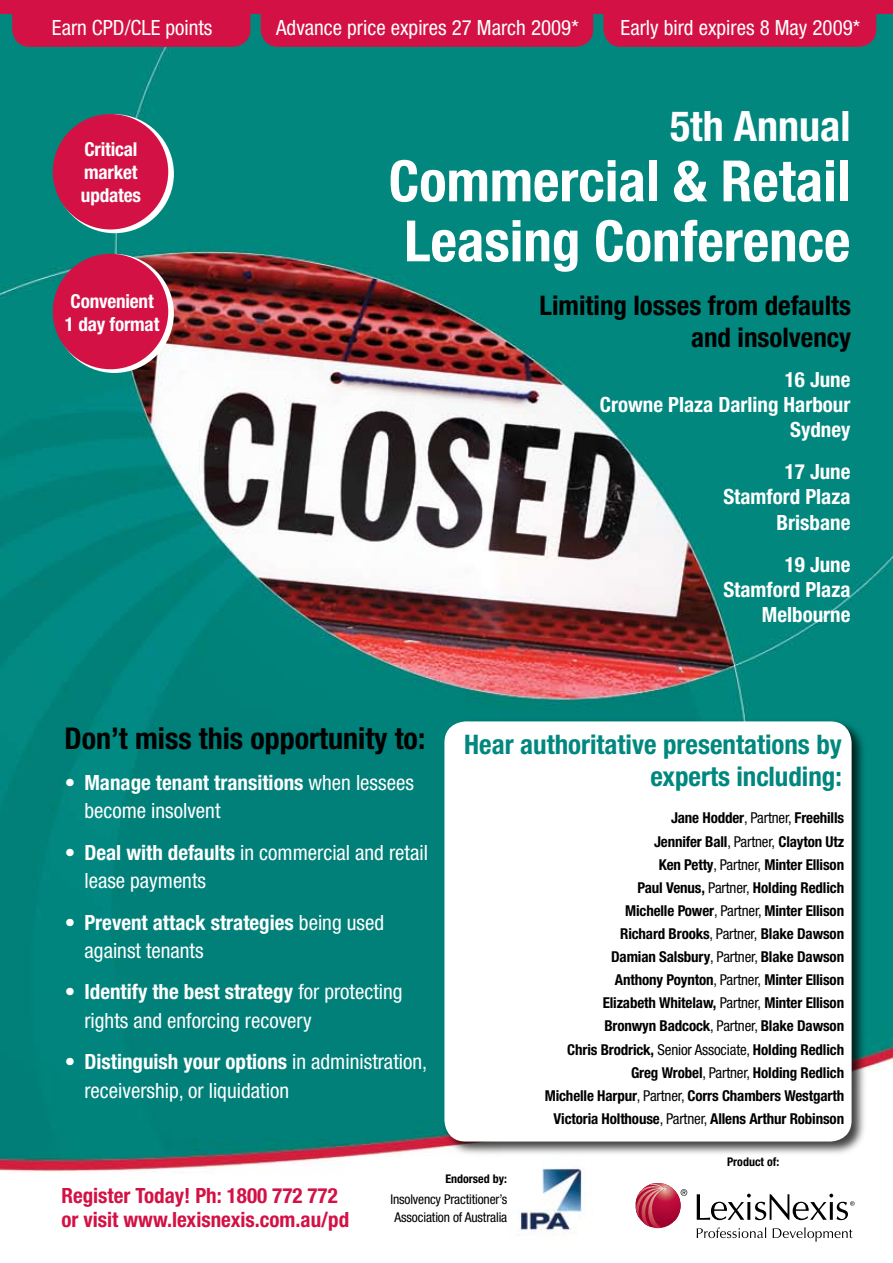
<style>
.page{position:relative;width:893px;height:1263px;background:#fff}
.page>*{position:absolute;margin:0;border:0;box-sizing:border-box;transform-origin:0 0}
.t1{font:700 condensed 57px/60px "Helvetica Neue LT Std";color:#fff}
.t2{font:700 condensed 42px "Helvetica Neue LT Std";color:#fff}
.t3{font:700 condensed 30px "Helvetica Neue LT Std";color:#000}
.t4{font:700 condensed 27px/32.4px "Helvetica Neue LT Std";color:#00877e;text-align:right}
.t5{font:700 condensed 27px/32.4px "Helvetica Neue LT Std";color:#000;text-align:right}
.t6{font:condensed 21px/28.5px "Helvetica Neue LT Std";color:#fff}
.t7{font:700 condensed 21px/25.2px "Helvetica Neue LT Std";color:#fff;text-align:right}
.t8{font:700 condensed 21px/24px "Helvetica Neue LT Std";color:#d31145}
.t9{font:700 condensed 19.2px/23.1px "Helvetica Neue LT Std";letter-spacing:-.01em;color:#fff}
.t10{font:700 condensed 15px/23.1px "Helvetica Neue LT Std";letter-spacing:-.01em;color:#000;text-align:right}
.t11{font:condensed 13.5px/18px "Helvetica Neue LT Std";letter-spacing:-.01em;color:#000;text-align:center}
.t12{font:700 condensed 12px "Helvetica Neue LT Std";color:#000}
.s1{font-weight:700}
.s2{font-weight:400}
</style>
<div class="page">
<svg style="left:0;top:1039px;width:1px;height:132px"></svg>
<div style="left:0;top:0;width:21px;height:149px;background:#00877e"></div>
<div style="left:0;top:142px;width:14px;height:23px;background:#01877e"></div>
<img style="left:1px;top:13px;width:892px;height:1229px">
<svg style="left:55px;top:254px;width:119px;height:119px"></svg>
<div style="left:53px;top:254px;width:115px;height:115px;background:#d31145;border-radius:50%"></div>
<svg style="left:681px;top:1189px;width:6px;height:7px"></svg>
<svg style="left:697px;top:1193px;width:158px;height:27px"></svg>
<svg style="left:635px;top:1183px;width:46px;height:45px"></svg>
<svg style="left:636px;top:1183px;width:36px;height:45px"></svg>
<svg style="left:697px;top:1227px;width:69px;height:11px"></svg>
<svg style="left:773px;top:1227px;width:80px;height:14px"></svg>
<div style="left:0;top:0;width:893px;height:13px;background:#d31145"></div>
<svg style="left:55px;top:114px;width:119px;height:119px"></svg>
<div style="left:53px;top:114px;width:115px;height:115px;background:#d31145;border-radius:50%"></div>
<div style="left:442px;top:718px;width:425px;height:440px;background:#000;opacity:.75"></div>
<div style="left:444px;top:721px;width:408px;height:420px;background:#fff;border-radius:21px"></div>
<div style="left:603px;top:13px;width:273px;height:34px;background:#d31145"></div>
<div style="left:261px;top:13px;width:332px;height:34px;background:#d31145"></div>
<div style="left:12px;top:13px;width:238px;height:34px;background:#d31145"></div>
<img style="left:508px;top:1158px;width:85px;height:82px">
<h3 class="t6" style="left:52px;top:13px;width:162px">Earn CPD/CLE points</h3>
<p class="t9" style="left:81px;top:137px;width:61px">Critical market updates</p>
<p class="t9" style="left:65px;top:289px;width:96px">Convenient<br>1 day format</p>
<h3 class="t6" style="left:276px;top:13px;width:304px">Advance price expires 27 March 2009*</h3>
<h3 class="t6" style="left:621px;top:13px;width:241px">Early bird expires 8 May 2009*</h3>
<h2 class="t2" style="left:670px;top:101px;width:182px">5th Annual</h2>
<h1 class="t1" style="left:389px;top:150px;width:463px">Commercial &amp; Retail<br>Leasing Conference</h1>
<h3 class="t5" style="left:540px;top:289px;width:313px">Limiting losses from defaults and insolvency</h3>
<h3 class="t7" style="left:600px;top:366px;width:252px">16 June<br>Crowne Plaza Darling Harbour<br>Sydney</h3>
<h3 class="t7" style="left:723px;top:459px;width:129px">17 June<br>Stamford Plaza<br>Brisbane</h3>
<h3 class="t7" style="left:723px;top:551px;width:129px">19 June<br>Stamford Plaza<br>Melbourne</h3>
<h3 class="t3" style="left:65px;top:720px;width:362px">Don’t miss this opportunity to:</h3>
<h3 class="t6" style="left:84px;top:768px;width:331px;text-indent:-20px">• <span class="s1">Manage tenant transitions</span> when lessees become insolvent</h3>
<h3 class="t6" style="left:84px;top:838px;width:345px;text-indent:-20px">• <span class="s1">Deal with defaults</span> in commercial and retail lease payments</h3>
<h3 class="t7" style="left:84px;top:907px;width:301px;line-height:28.5px;text-align:left;text-indent:-20px">• Prevent attack strategies <span class="s2">being used against tenants</span></h3>
<h3 class="t6" style="left:84px;top:977px;width:320px;text-indent:-20px">• <span class="s1">Identify the best strategy</span> for protecting rights and enforcing recovery</h3>
<h3 class="t6" style="left:84px;top:1047px;width:344px;text-indent:-20px">• <span class="s1">Distinguish your options</span> in administration, receivership, or liquidation</h3>
<h3 class="t4" style="left:464px;top:728px;width:379px">Hear authoritative presentations by experts including:</h3>
<p class="t10" style="left:545px;top:806px;width:301px">Jane Hodder<span class="s2">, Partner,</span> Freehills<br>Jennifer Ball<span class="s2">, Partner,</span> Clayton Utz<br>Ken Petty<span class="s2">, Partner,</span> Minter Ellison<br>Paul Venus, <span class="s2">Partner,</span> Holding Redlich<br>Michelle Power<span class="s2">, Partner,</span> Minter Ellison<br>Richard Brooks<span class="s2">, Partner,</span> Blake Dawson<br>Damian Salsbury<span class="s2">, Partner,</span> Blake Dawson<br>Anthony Poynton<span class="s2">, Partner,</span> Minter Ellison<br>Elizabeth Whitelaw, <span class="s2">Partner,</span> Minter Ellison<br>Bronwyn Badcock<span class="s2">, Partner,</span> Blake Dawson<br>Chris Brodrick, <span class="s2">Senior Associate,</span> Holding Redlich Greg Wrobel<span class="s2">, Partner,</span> Holding Redlich<br>Michelle Harpur<span class="s2">, Partner,</span> Corrs Chambers Westgarth Victoria Holthouse<span class="s2">, Partner,</span> Allens Arthur Robinson</p>
<p class="t12" style="left:727px;top:1155px;width:54px">Product of:</p>
<h3 class="t8" style="left:61px;top:1184px;width:289px">Register Today! Ph: 1800 772 772 or visit www.lexisnexis.com.au/pd</h3>
<p class="t12" style="left:445px;top:1171px;width:63px">Endorsed by:</p>
<p class="t11" style="left:390px;top:1190px;width:118px">Insolvency Practitioner’s<br>Association of Australia</p>
</div>
